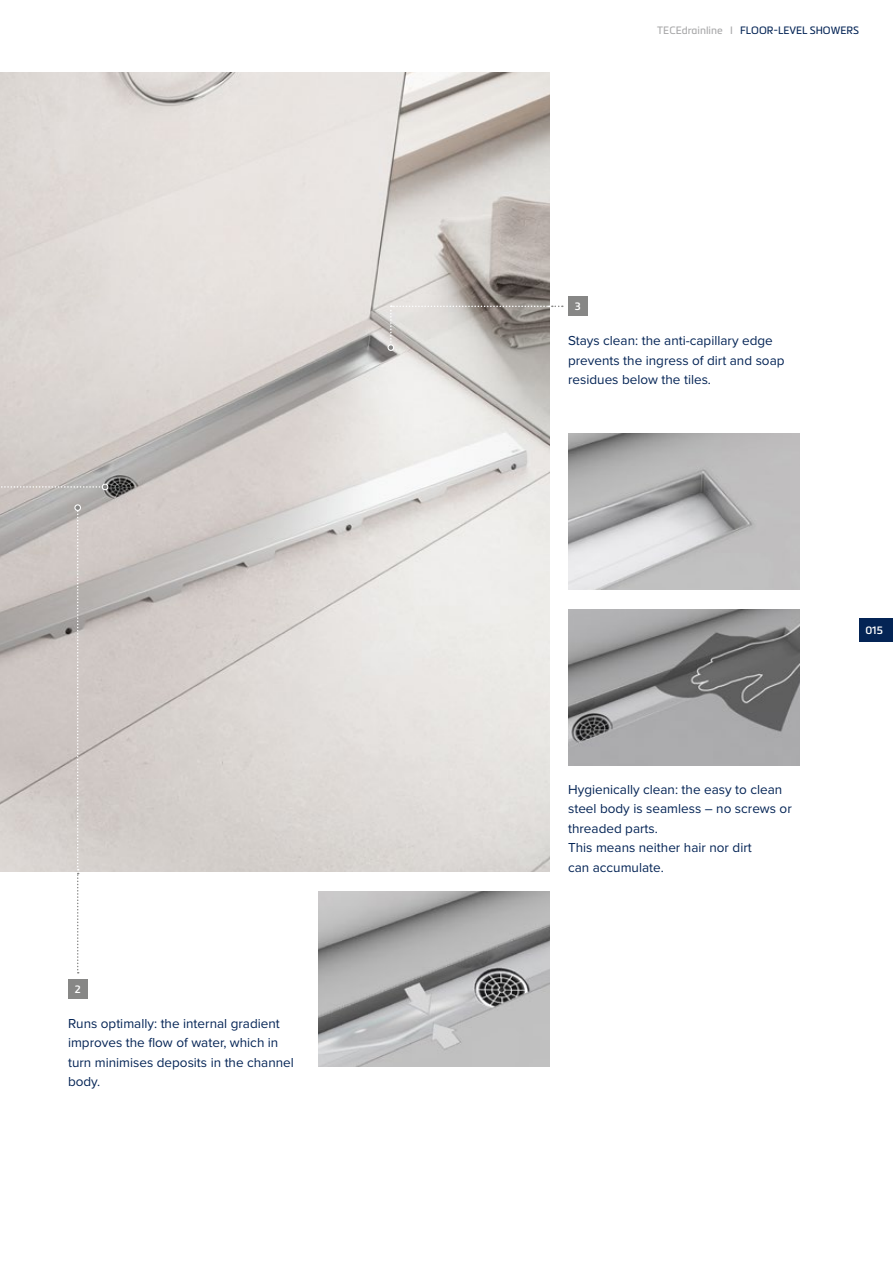
<style>
.page{position:relative;width:893px;height:1263px;background:#fff}
.page>*{position:absolute;margin:0;border:0;box-sizing:border-box;transform-origin:0 0}
.t1{font:13.5px/19.5px "Proxima Nova";color:#042455}
.t2{font:10.5px "Metronic Pro";color:#042455}
.t3{font:600 10.5px "Metronic Pro";color:#fff}
.s1{color:#a7a7a8}
</style>
<div class="page">
<img style="left:568px;top:433px;width:231px;height:156px">
<img style="left:568px;top:609px;width:231px;height:156px">
<img style="left:0;top:72px;width:549px;height:800px">
<img style="left:318px;top:891px;width:231px;height:176px">
<div style="left:68px;top:979px;width:20px;height:20px;background:#878786"></div>
<svg style="left:0;top:484px;width:108px;height:6px"></svg>
<div style="left:568px;top:297px;width:20px;height:19px;background:#878786"></div>
<svg style="left:388px;top:306px;width:175px;height:44px;background:#bebbb6"></svg>
<div style="left:387px;top:344px;width:7px;height:7px;border:1px solid #fff;border-radius:50%"></div>
<svg style="left:75px;top:506px;width:5px;height:467px"></svg>
<div style="left:74px;top:504px;width:7px;height:7px;border:1px solid #fff;border-radius:50%"></div>
<div style="left:859px;top:618px;width:34px;height:24px;background:#042455"></div>
<p class="t3" style="left:74px;top:983px;width:8px">2</p>
<p class="t1" style="left:68px;top:1013px;width:227px">Runs optimally: the internal gradient improves the flow of water, which in turn minimises deposits in the channel body.</p>
<p class="t2" style="left:657px;top:23px;width:203px"><span class="s1">TECEdrainline I</span> FLOOR-LEVEL SHOWERS</p>
<p class="t3" style="left:575px;top:300px;width:8px">3</p>
<p class="t1" style="left:568px;top:330px;width:218px">Stays clean: the anti-capillary edge prevents the ingress of dirt and soap residues below the tiles.</p>
<p class="t1" style="left:568px;top:779px;width:225px">Hygienically clean: the easy to clean steel body is seamless – no screws or threaded parts.<br>This means neither hair nor dirt<br>can accumulate.</p>
<p class="t3" style="left:865px;top:624px;width:19px">015</p>
</div>
